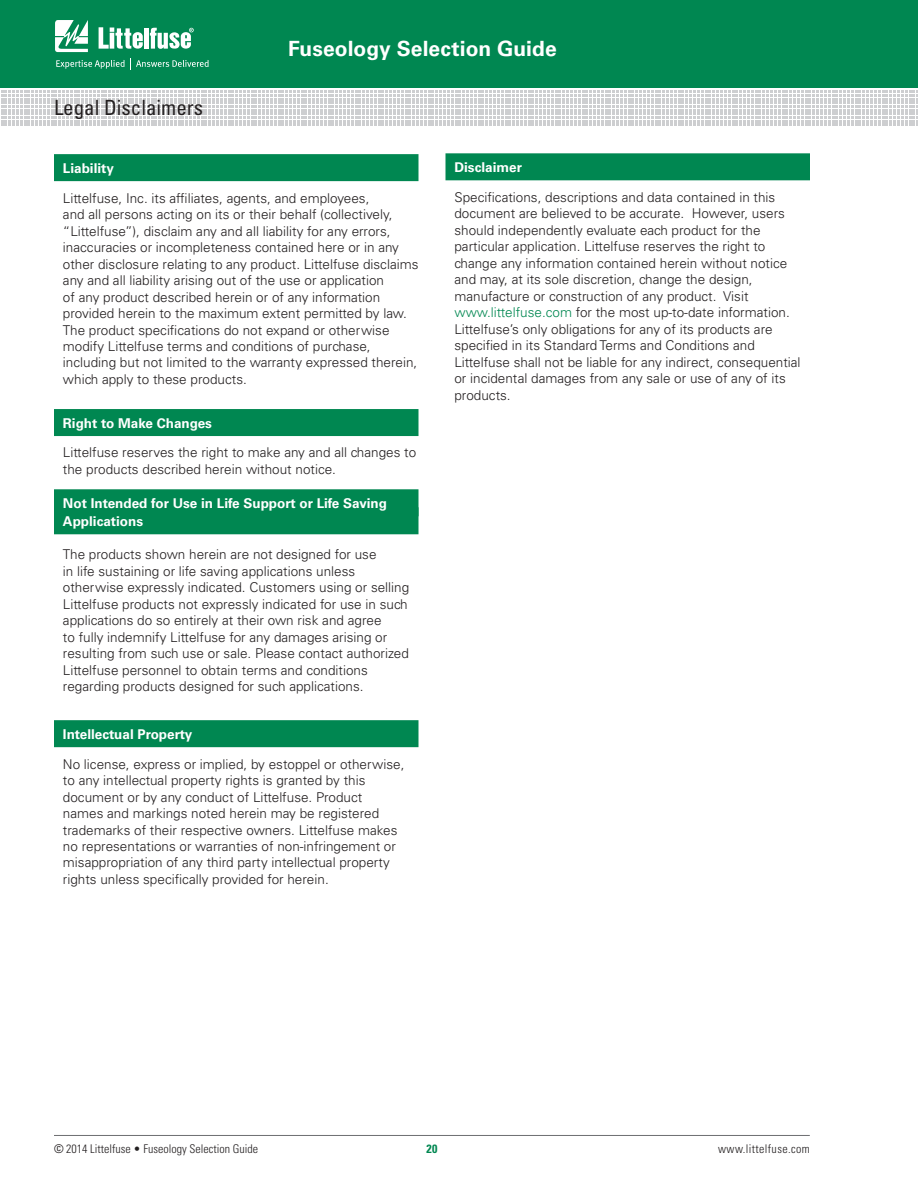
<style>
.page{position:relative;width:918px;height:1188px;background:#fff}
.page>*{position:absolute;margin:0;border:0;box-sizing:border-box;transform-origin:0 0}
.t1{font:700 21px "Univers LT Std";letter-spacing:.005em;color:#fff}
.t2{font:condensed 21px "Univers LT Std";color:#231f20}
.t3{font:300 13.5px/16.5px "Univers LT Std";color:#231f20}
.t4{font:700 13.5px/18px "Univers LT Std";color:#fff}
.t5{font:300 condensed 12px "Univers LT Std";color:#231f20}
.t6{font:300 condensed 12px "Univers LT Std";letter-spacing:.03em;color:#231f20}
.t7{font:700 condensed 12px "Univers LT Std";color:#008751}
.s1{color:#008751}
.s2{font-weight:400}
</style>
<div class="page">
<div style="left:0;top:0;width:918px;height:88px;background:#008751"></div>
<svg style="left:1px;top:91px;width:917px;height:35px"></svg>
<svg style="left:55px;top:20px;width:33px;height:32px"></svg>
<hr style="left:144px;top:28px;width:4px;height:21px;background:#fff">
<svg style="left:150px;top:28px;width:44px;height:21px"></svg>
<svg style="left:99px;top:27px;width:44px;height:22px"></svg>
<svg style="left:56px;top:58px;width:153px;height:11px"></svg>
<hr style="left:54px;top:1135px;width:756px;height:1px;background:#6c6d70">
<div style="left:54px;top:154px;width:364px;height:27px;background:#008751"></div>
<div style="left:54px;top:409px;width:364px;height:27px;background:#008751"></div>
<div style="left:54px;top:489px;width:364px;height:27px;background:#008751"></div>
<div style="left:54px;top:507px;width:364px;height:27px;background:#008751"></div>
<div style="left:54px;top:720px;width:364px;height:27px;background:#008751"></div>
<div style="left:446px;top:153px;width:364px;height:27px;background:#008751"></div>
<h1 class="t2" style="left:54px;top:95px;width:151px">Legal Disclaimers</h1>
<h1 class="t1" style="left:288px;top:36px;width:270px">Fuseology Selection Guide</h1>
<p class="t4" style="left:63px;top:160px;width:53px">Liability</p>
<p class="t3" style="left:63px;top:190px;width:357px">Littelfuse, Inc. its affiliates, agents, and employees,<br>and all persons acting on its or their behalf (collectively, “Littelfuse”), disclaim any and all liability for any errors, inaccuracies or incompleteness contained here or in any other disclosure relating to any product. Littelfuse disclaims any and all liability arising out of the use or application<br>of any product described herein or of any information provided herein to the maximum extent permitted by law.<br>The product specifications do not expand or otherwise modify Littelfuse terms and conditions of purchase, including but not limited to the warranty expressed therein, which apply to these products.</p>
<p class="t4" style="left:63px;top:415px;width:151px">Right to Make Changes</p>
<p class="t3" style="left:63px;top:444px;width:355px">Littelfuse reserves the right to make any and all changes to the products described herein without notice.</p>
<p class="t4" style="left:63px;top:495px;width:326px">Not Intended for Use in Life Support or Life Saving<br>Applications</p>
<p class="t3" style="left:63px;top:546px;width:348px">The products shown herein are not designed for use<br>in life sustaining or life saving applications unless otherwise expressly indicated. Customers using or selling Littelfuse products not expressly indicated for use in such applications do so entirely at their own risk and agree<br>to fully indemnify Littelfuse for any damages arising or resulting from such use or sale. Please contact authorized Littelfuse personnel to obtain terms and conditions regarding products designed for such applications.</p>
<p class="t4" style="left:63px;top:726px;width:131px">Intellectual Property</p>
<p class="t3" style="left:63px;top:755px;width:343px">No license, express or implied, by estoppel or otherwise, to any intellectual property rights is granted by this document or by any conduct of Littelfuse. Product names and markings noted herein may be registered trademarks of their respective owners. Littelfuse makes no representations or warranties of non-infringement or misappropriation of any third party intellectual property rights unless specifically provided for herein.</p>
<p class="t4" style="left:454px;top:159px;width:69px">Disclaimer</p>
<p class="t3" style="left:454px;top:189px;width:348px">Specifications, descriptions and data contained in this document are believed to be accurate. However, users should independently evaluate each product for the particular application. Littelfuse reserves the right to change any information contained herein without notice and may, at its sole discretion, change the design, manufacture or construction of any product. Visit <span class="s1">www.littelfuse.com</span> for the most up-to-date information.<br>Littelfuse’s only obligations for any of its products are specified in its Standard Terms and Conditions and Littelfuse shall not be liable for any indirect, consequential or incidental damages from any sale or use of any of its products.</p>
<p class="t5" style="left:54px;top:1142px;width:206px"><span class="s2">©</span> 2014 Littelfuse • Fuseology Selection Guide</p>
<p class="t6" style="left:718px;top:1142px;width:93px">www.littelfuse.com</p>
<p class="t7" style="left:426px;top:1142px;width:13px">20</p>
</div>
